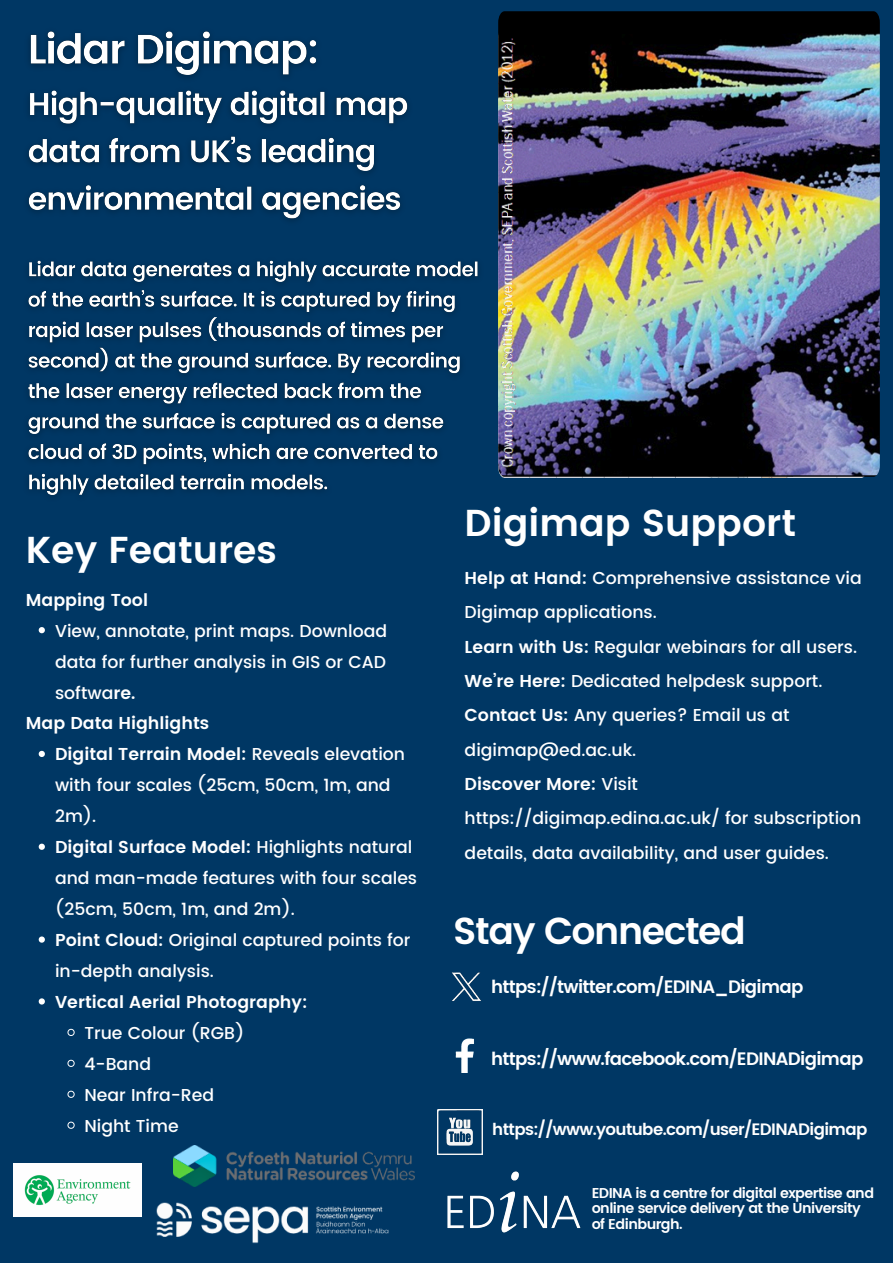
<style>
.page{position:relative;width:893px;height:1263px;background:#003764}
.page>*{position:absolute;margin:0;border:0;box-sizing:border-box;transform-origin:0 0}
.t1{font:600 37.5px "Poppins";color:#fff}
.t2{font:600 37.5px "Poppins";letter-spacing:-.04em;color:#fff}
.t3{font:600 18px "Poppins";letter-spacing:-.04em;color:#fff}
.t4{font:500 17.25px/34.3px "Poppins";color:#fff}
.t5{font:600 17.25px "Poppins";color:#fff}
.t6{font:600 16.5px "Poppins";letter-spacing:-.04em;color:#fff}
.t7{font:600 14.25px/15.1px "Poppins";letter-spacing:-.04em;color:#fff}
.s1{font-weight:600}
</style>
<div class="page">
<img style="left:498px;top:11px;width:382px;height:466px">
<img style="left:447px;top:1171px;width:134px;height:62px">
<img style="left:451px;top:972px;width:30px;height:29px">
<img style="left:438px;top:1109px;width:45px;height:45px">
<img style="left:455px;top:1038px;width:19px;height:34px">
<img style="left:498px;top:27px;width:19px;height:443px">
<img style="left:14px;top:1164px;width:127px;height:52px">
<img style="left:156px;top:1202px;width:233px;height:42px">
<img style="left:174px;top:1145px;width:240px;height:41px">
<svg style="left:39px;top:627px;width:6px;height:6px"></svg>
<svg style="left:39px;top:751px;width:6px;height:6px"></svg>
<svg style="left:39px;top:844px;width:6px;height:6px"></svg>
<svg style="left:39px;top:936px;width:6px;height:7px"></svg>
<svg style="left:39px;top:998px;width:6px;height:6px"></svg>
<svg style="left:67px;top:1029px;width:8px;height:7px"></svg>
<svg style="left:67px;top:1059px;width:8px;height:8px"></svg>
<svg style="left:67px;top:1090px;width:8px;height:8px"></svg>
<svg style="left:67px;top:1121px;width:8px;height:8px"></svg>
<img style="left:28px;top:31px;width:450px;height:465px">
<p class="t1" style="left:26px;top:528px;width:253px">Key Features</p>
<p class="t5" style="left:26px;top:590px;width:124px">Mapping Tool</p>
<p class="t4" style="left:55px;top:615px;width:333px;line-height:30.9px;text-align:justify">View, annotate, print maps. Download data for further analysis in GIS or CAD softwa<span class="s1">re.</span></p>
<p class="t5" style="left:26px;top:713px;width:185px">Map Data Highlights</p>
<p class="t4" style="left:55px;top:739px;width:351px;line-height:30.9px"><span class="s1">Digital Terrain Model:</span> Reveals elevation with four scales (25cm, 50cm, 1m, and<br>2m).</p>
<h4 class="t4" style="left:55px;top:832px;width:363px;line-height:30.9px"><span class="s1">Digital Surface Model:</span> Highlights natural and man-made features with four scales (25cm, 50cm, 1m, and 2m).</h4>
<h4 class="t4" style="left:55px;top:925px;width:357px;line-height:30.9px"><span class="s1">Point Cloud:</span> Original captured points for in-depth analysis.</h4>
<h4 class="t5" style="left:55px;top:992px;width:254px">Vertical Aerial Photography:</h4>
<h4 class="t4" style="left:84px;top:1016px;width:161px">True Colour (RGB)</h4>
<p class="t4" style="left:84px;top:1047px;width:68px">4-Band</p>
<p class="t4" style="left:84px;top:1077px;width:131px">Near Infra-Red</p>
<p class="t4" style="left:84px;top:1108px;width:96px">Night Time</p>
<p class="t1" style="left:464px;top:501px;width:333px">Digimap Support</p>
<p class="t4" style="left:464px;top:561px;width:398px"><span class="s1">Help at Hand:</span> Comprehensive assistance via Digimap applications.<br><span class="s1">Learn with Us:</span> Regular webinars for all users.<br><span class="s1">We’re Here:</span> Dedicated helpdesk support.<br><span class="s1">Contact Us:</span> Any queries? Email us at digimap@ed.ac.uk.<br><span class="s1">Discover More:</span> Visit https://digimap.edina.ac.uk/ for subscription details, data availability, and user guides.</p>
<h4 class="t2" style="left:453px;top:909px;width:294px">Stay Connected</h4>
<h4 class="t3" style="left:491px;top:976px;width:314px">https://twitter.com/EDINA_Digimap</h4>
<p class="t3" style="left:491px;top:1048px;width:374px">https://www.facebook.com/EDINADigimap</p>
<p class="t6" style="left:492px;top:1119px;width:377px">https://www.youtube.com/user/EDINADigimap</p>
<p class="t7" style="left:591px;top:1186px;width:284px">EDINA is a centre for digital expertise and online service delivery at the University of Edinburgh.</p>
</div>
